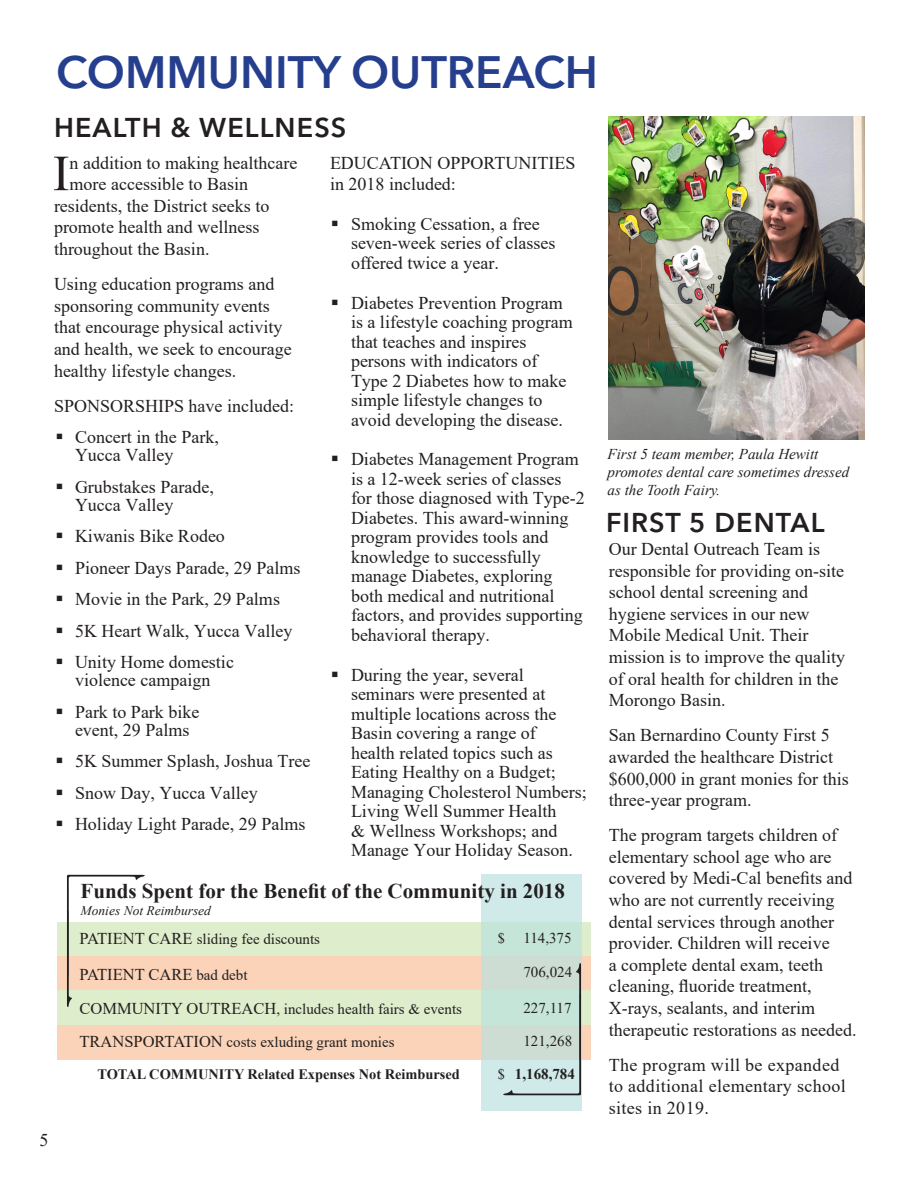
<style>
.page{position:relative;width:918px;height:1188px;background:#fff}
.page>*{position:absolute;margin:0;border:0;box-sizing:border-box;transform-origin:0 0}
.Paragraph_Style_2{font:50.55px "Times New Roman";color:#231f20}
.HEADLINE{font:600 45px "Avenir Next LT Pro";color:#253f8e}
.Subtitle{font:600 27px "Avenir Next LT Pro";letter-spacing:.04em;color:#231f20}
.Paragraph_Style_1{font:700 21px "Times New Roman";color:#231f20}
.Paragraph_Style_1-2{font:18px/19.5px "Times New Roman";color:#231f20}
.Paragraph_Style_2-2{font:18px "Times New Roman";color:#231f20}
.Paragraph_Style_1-3{font:18px/21.6px "Times New Roman";letter-spacing:.02em;color:#231f20}
.Body_subtitle{font:18px/21.6px "Times New Roman";color:#231f20}
.Page__ODD{font:18px "Times New Roman";color:#231f20}
.Paragraph_Style_1-4{font:16.5px "Times New Roman";color:#231f20}
.Paragraph_Style_1-5{font:15px "Times New Roman";color:#231f20}
.Paragraph_Style_-_CA{font:italic 15px/18px "Times New Roman";color:#231f20}
.Paragraph_Style_1-6{font:700 15px "Times New Roman";color:#231f20}
.Paragraph_Style_1-7{font:700 14.4px "Times New Roman";color:#231f20}
.Paragraph_Style_1-8{font:14.4px "Times New Roman";color:#231f20}
.Paragraph_Style_1-9{font:italic 13.2px "Times New Roman";color:#231f20}
.s1{font-size:16.5px}
.s2{font-size:15px}
</style>
<div class="page">
<img style="left:609px;top:117px;width:255px;height:323px">
<div style="left:57px;top:922px;width:534px;height:34px;background:#deedcb"></div>
<div style="left:57px;top:956px;width:534px;height:35px;background:#fbd3b8"></div>
<div style="left:57px;top:991px;width:534px;height:34px;background:#deedcb"></div>
<div style="left:57px;top:1025px;width:534px;height:34px;background:#fbd3b8"></div>
<div style="left:481px;top:875px;width:101px;height:236px;background:linear-gradient(to right,#cce5de,#cbe7e1)"></div>
<svg style="left:503px;top:963px;width:78px;height:132px;background:#c6dbd3"></svg>
<svg style="left:67px;top:875px;width:78px;height:132px"></svg>
<p class="HEADLINE" style="left:56px;top:45px;width:544px">COMMUNITY OUTREACH</p>
<p class="Subtitle" style="left:54px;top:111px;width:294px">HEALTH &amp; WELLNESS</p>
<p class="Paragraph_Style_2" style="left:53px;top:138px;width:18px">I</p>
<p class="Paragraph_Style_2-2" style="left:70px;top:150px;width:229px">n addition to making healthcare</p>
<p class="Paragraph_Style_2-2" style="left:70px;top:171px;width:180px">more accessible to Basin</p>
<p class="Paragraph_Style_2-2" style="left:54px;top:193px;width:217px">residents, the District seeks to</p>
<p class="Paragraph_Style_2-2" style="left:54px;top:215px;width:207px">promote health and wellness</p>
<p class="Paragraph_Style_2-2" style="left:54px;top:236px;width:157px">throughout the Basin.</p>
<p class="Paragraph_Style_1-2" style="left:54px;top:273px;width:239px;line-height:21.6px">Using education programs and sponsoring community events that encourage physical activity and health, we seek to encourage healthy lifestyle changes.</p>
<p class="Body_subtitle" style="left:54px;top:394px;width:242px">SPONSORSHIPS have included:</p>
<p class="Paragraph_Style_1-2" style="left:75px;top:428px;width:145px;line-height:18px">Concert in the Park,<br>Yucca Valley</p>
<p class="Paragraph_Style_1-2" style="left:75px;top:477px;width:140px;line-height:18px">Grubstakes Parade,<br>Yucca Valley</p>
<p class="Paragraph_Style_1-2" style="left:75px;top:526px;width:151px">Kiwanis Bike Rodeo</p>
<p class="Paragraph_Style_1-2" style="left:75px;top:557px;width:227px">Pioneer Days Parade, 29 Palms</p>
<p class="Paragraph_Style_1-2" style="left:75px;top:589px;width:207px">Movie in the Park, 29 Palms</p>
<p class="Paragraph_Style_1-2" style="left:75px;top:620px;width:219px">5K Heart Walk, Yucca Valley</p>
<p class="Paragraph_Style_1-2" style="left:75px;top:653px;width:160px;line-height:18px">Unity Home domestic violence campaign</p>
<p class="Paragraph_Style_1-2" style="left:75px;top:702px;width:126px;line-height:18px">Park to Park bike event, 29 Palms</p>
<p class="Paragraph_Style_1-2" style="left:75px;top:751px;width:237px">5K Summer Splash, Joshua Tree</p>
<p class="Paragraph_Style_1-2" style="left:75px;top:782px;width:184px">Snow Day, Yucca Valley</p>
<p class="Paragraph_Style_1-2" style="left:75px;top:814px;width:232px">Holiday Light Parade, 29 Palms</p>
<p class="Body_subtitle" style="left:330px;top:151px;width:247px">EDUCATION OPPORTUNITIES in 2018 included:</p>
<p class="Paragraph_Style_1-2" style="left:351px;top:214px;width:206px">Smoking Cessation, a free seven-week series of classes offered twice a year.</p>
<p class="Paragraph_Style_1-2" style="left:351px;top:292px;width:223px">Diabetes Prevention Program is a lifestyle coaching program that teaches and inspires persons with indicators of<br>Type 2 Diabetes how to make simple lifestyle changes to avoid developing the disease.</p>
<p class="Paragraph_Style_1-2" style="left:351px;top:449px;width:235px">Diabetes Management Program is a 12-week series of classes for those diagnosed with Type-2<br>Diabetes. This award-winning program provides tools and knowledge to successfully manage Diabetes, exploring both medical and nutritional factors, and provides supporting behavioral therapy.</p>
<p class="Paragraph_Style_1-2" style="left:351px;top:664px;width:237px">During the year, several seminars were presented at multiple locations across the<br>Basin covering a range of<br>health related topics such as<br>Eating Healthy on a Budget;<br>Managing Cholesterol Numbers;<br>Living Well Summer Health<br>&amp; Wellness Workshops; and<br>Manage Your Holiday Season.</p>
<p class="Paragraph_Style_1" style="left:81px;top:875px;width:486px">Funds Spent for the Benefit of the Community in 2018</p>
<p class="Paragraph_Style_1-9" style="left:81px;top:902px;width:132px">Monies Not Reimbursed</p>
<p class="Page__ODD" style="left:40px;top:1128px;width:10px">5</p>
<p class="Paragraph_Style_1-5" style="left:79px;top:929px;width:242px"><span class="s1">PATIENT CARE</span> sliding fee discounts</p>
<p class="Paragraph_Style_1-8" style="left:498px;top:928px;width:9px">$</p>
<p class="Paragraph_Style_1-5" style="left:523px;top:928px;width:50px">114,375</p>
<p class="Paragraph_Style_1-5" style="left:523px;top:961px;width:50px">706,024</p>
<p class="Paragraph_Style_1-5" style="left:523px;top:997px;width:50px">227,117</p>
<p class="Paragraph_Style_1-5" style="left:523px;top:1031px;width:50px">121,268</p>
<p class="Paragraph_Style_1-8" style="left:498px;top:1064px;width:9px">$</p>
<p class="Paragraph_Style_1-6" style="left:515px;top:1064px;width:61px">1,168,784</p>
<p class="Paragraph_Style_1-4" style="left:79px;top:963px;width:170px">PATIENT CARE <span class="s2">bad debt</span></p>
<p class="Paragraph_Style_1-5" style="left:79px;top:998px;width:384px"><span class="s1">COMMUNITY OUTREACH</span>, includes health fairs &amp; events</p>
<p class="Paragraph_Style_1-5" style="left:79px;top:1032px;width:317px"><span class="s1">TRANSPORTATION</span> costs exluding grant monies</p>
<p class="Paragraph_Style_1-7" style="left:97px;top:1064px;width:364px">TOTAL COMMUNITY Related Expenses Not Reimbursed</p>
<p class="Paragraph_Style_-_CA" style="left:608px;top:444px;width:243px">First 5 team member, Paula Hewitt promotes dental care sometimes dressed as the Tooth Fairy.</p>
<p class="Subtitle" style="left:606px;top:506px;width:220px">FIRST 5 DENTAL</p>
<p class="Paragraph_Style_1-2" style="left:609px;top:538px;width:238px;line-height:21.6px">Our Dental Outreach Team is responsible for providing on-site school dental screening and hygiene services in our new<br>Mobile Medical Unit. Their mission is to improve the quality of oral health for children in the<br>Morongo Basin.</p>
<p class="Paragraph_Style_1-2" style="left:609px;top:724px;width:241px;line-height:21.6px">San Bernardino County First 5 awarded the healthcare District $600,000 in grant monies for this three-year program.</p>
<p class="Paragraph_Style_1-2" style="left:609px;top:824px;width:249px;line-height:21.6px">The program targets children of elementary school age who are covered by Medi-Cal benefits and who are not currently receiving dental services through another provider. Children will receive<br>a complete dental exam, teeth cleaning, fluoride treatment,<br>X-rays, sealants, and interim therapeutic restorations as needed.</p>
<p class="Paragraph_Style_1-3" style="left:609px;top:1053px;width:239px">The program will be expanded to additional elementary school sites in 2019.</p>
</div>
